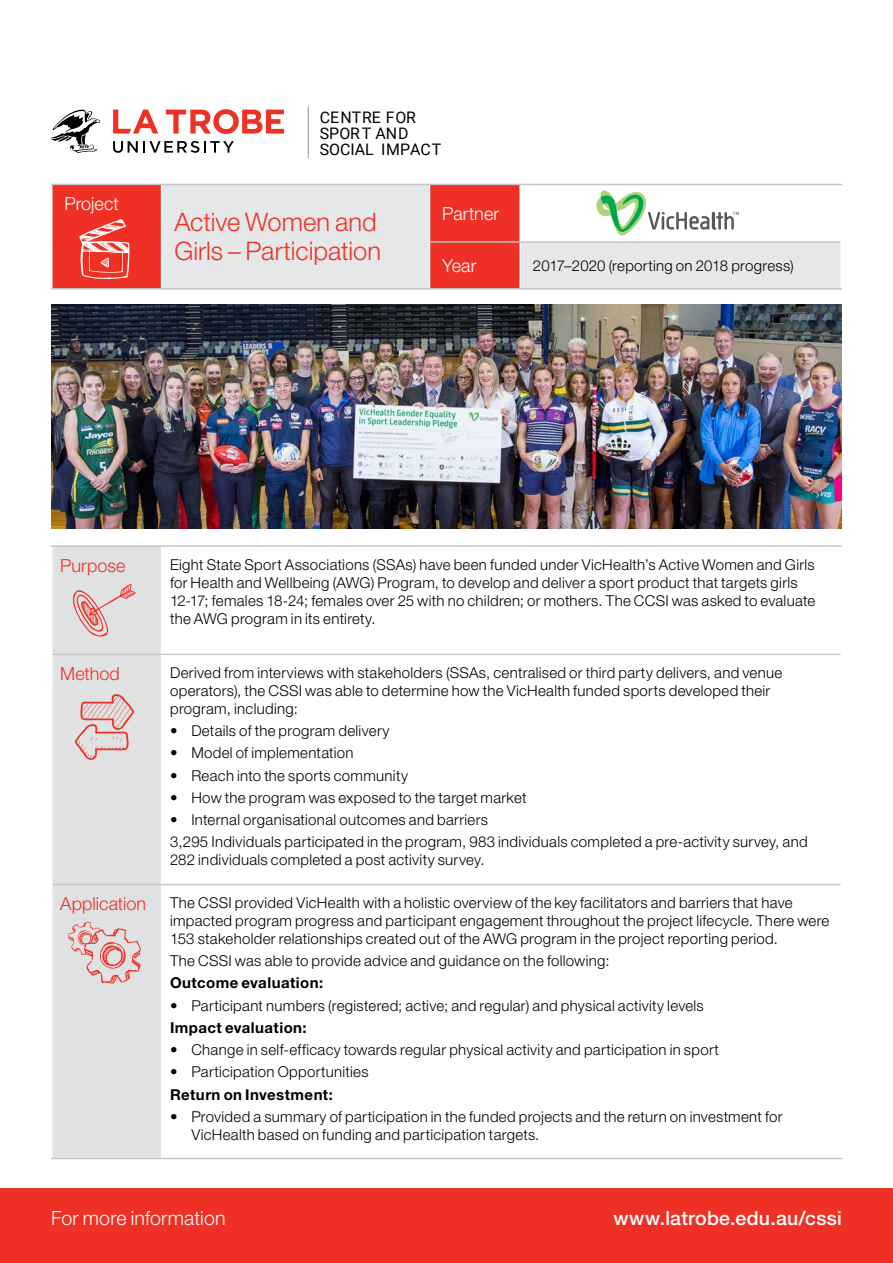
<style>
.page{position:relative;width:893px;height:1263px;background:#fff}
.page>*{position:absolute;margin:0;border:0;box-sizing:border-box;transform-origin:0 0}
.t1{font:300 25.5px/28.5px "Helvetica Neue LT Std";color:#ee3124}
.t2{font:500 19.5px "Helvetica Neue LT Std";letter-spacing:.015em;color:#fff}
.t3{font:300 19.5px "Helvetica Neue LT Std";letter-spacing:.01em;color:#fff}
.t4{font:300 18px "Helvetica Neue LT Std";color:#ee3124}
.t5{font:300 18px "Helvetica Neue LT Std";letter-spacing:.005em;color:#fff}
.t6{font:15.9px/15.9px "Roboto";color:#000}
.t7{font:300 15px/18px "Helvetica Neue LT Std";letter-spacing:.02em;color:#000}
.t8{font:700 15px "Helvetica Neue LT Std";letter-spacing:.03em;color:#000}
</style>
<div class="page">
<div style="left:53px;top:547px;width:108px;height:611px;background:#e0e1e2"></div>
<svg style="left:162px;top:653px;width:678px;height:505px"></svg>
<hr style="left:51px;top:545px;width:111px;height:2px;background:#c5c6c8">
<hr style="left:162px;top:545px;width:680px;height:2px;background:#c5c6c8">
<hr style="left:53px;top:654px;width:109px;height:1px;background:#c5c6c8">
<hr style="left:162px;top:654px;width:678px;height:1px;background:#c5c6c8">
<hr style="left:53px;top:884px;width:109px;height:1px;background:#c5c6c8">
<hr style="left:162px;top:884px;width:678px;height:1px;background:#c5c6c8">
<hr style="left:51px;top:1158px;width:111px;height:1px;background:#c5c6c8">
<hr style="left:162px;top:1158px;width:680px;height:1px;background:#c5c6c8">
<div style="left:0;top:1188px;width:893px;height:75px;background:#ee3124"></div>
<hr style="left:308px;top:106px;width:1px;height:52px;background:#939598">
<svg style="left:113px;top:110px;width:45px;height:24px"></svg>
<svg style="left:166px;top:109px;width:118px;height:25px"></svg>
<svg style="left:113px;top:141px;width:121px;height:12px"></svg>
<svg style="left:51px;top:109px;width:49px;height:44px"></svg>
<img style="left:51px;top:305px;width:791px;height:223px">
<div style="left:53px;top:185px;width:108px;height:103px;background:#ee3124"></div>
<svg style="left:162px;top:185px;width:678px;height:103px;fill:#e6e7e8"></svg>
<hr style="left:429px;top:185px;width:1px;height:57px;background:#fff">
<hr style="left:519px;top:185px;width:2px;height:56px;background:#fff">
<hr style="left:429px;top:242px;width:1px;height:46px;background:#fff">
<hr style="left:519px;top:243px;width:2px;height:45px;background:#fff">
<hr style="left:51px;top:184px;width:111px;height:1px;background:#c5c6c8">
<hr style="left:162px;top:184px;width:267px;height:1px;background:#c5c6c8">
<hr style="left:429px;top:184px;width:91px;height:1px;background:#c5c6c8">
<hr style="left:520px;top:184px;width:322px;height:1px;background:#c5c6c8">
<hr style="left:51px;top:288px;width:111px;height:2px;background:#c5c6c8">
<hr style="left:162px;top:288px;width:267px;height:2px;background:#c5c6c8">
<hr style="left:430px;top:241px;width:90px;height:2px;background:#c5c6c8">
<hr style="left:520px;top:241px;width:320px;height:2px;background:#c5c6c8">
<hr style="left:429px;top:288px;width:91px;height:2px;background:#c5c6c8">
<hr style="left:520px;top:288px;width:322px;height:2px;background:#c5c6c8">
<svg style="left:68px;top:921px;width:73px;height:63px;background:#e2c2c1"></svg>
<svg style="left:73px;top:584px;width:63px;height:53px;background:#e2c5c3"></svg>
<svg style="left:75px;top:694px;width:59px;height:66px;background:#e2c4c3"></svg>
<svg style="left:79px;top:218px;width:51px;height:61px;background:#f2675e"></svg>
<svg style="left:596px;top:189px;width:143px;height:47px"></svg>
<p class="t5" style="left:65px;top:193px;width:56px">Project</p>
<p class="t6" style="left:320px;top:109px;width:123px">CENTRE FOR<br>SPORT AND<br>SOCIAL IMPACT</p>
<h1 class="t1" style="left:174px;top:208px;width:208px">Active Women and<br>Girls – Participation</h1>
<p class="t5" style="left:442px;top:202px;width:58px">Partner</p>
<p class="t5" style="left:442px;top:254px;width:36px">Year</p>
<p class="t7" style="left:533px;top:256px;width:262px">2017–2020 (reporting on 2018 progress)</p>
<p class="t4" style="left:60px;top:554px;width:67px">Purpose</p>
<p class="t7" style="left:170px;top:555px;width:647px">Eight State Sport Associations (SSAs) have been funded under VicHealth’s Active Women and Girls for Health and Wellbeing (AWG) Program, to develop and deliver a sport product that targets girls 12-17; females 18-24; females over 25 with no children; or mothers. The CCSI was asked to evaluate the AWG program in its entirety.</p>
<p class="t4" style="left:60px;top:662px;width:61px">Method</p>
<p class="t7" style="left:170px;top:663px;width:614px">Derived from interviews with stakeholders (SSAs, centralised or third party delivers, and venue operators), the CSSI was able to determine how the VicHealth funded sports developed their program, including:</p>
<p class="t7" style="left:170px;top:721px;width:221px">• Details of the program delivery</p>
<p class="t7" style="left:170px;top:744px;width:185px">• Model of implementation</p>
<p class="t7" style="left:170px;top:766px;width:239px">• Reach into the sports community</p>
<p class="t7" style="left:170px;top:788px;width:358px">• How the program was exposed to the target market</p>
<p class="t7" style="left:170px;top:808px;width:639px;line-height:22.2px">• Internal organisational outcomes and barriers<br>3,295 Individuals participated in the program, 983 individuals completed a pre-activity survey, and</p>
<p class="t7" style="left:170px;top:851px;width:316px">282 individuals completed a post activity survey.</p>
<p class="t4" style="left:60px;top:893px;width:87px">Application</p>
<p class="t7" style="left:170px;top:893px;width:661px">The CSSI provided VicHealth with a holistic overview of the key facilitators and barriers that have impacted program progress and participant engagement throughout the project lifecycle. There were<br>153 stakeholder relationships created out of the AWG program in the project reporting period.</p>
<p class="t7" style="left:170px;top:951px;width:441px">The CSSI was able to provide advice and guidance on the following:</p>
<p class="t8" style="left:170px;top:974px;width:155px">Outcome evaluation:</p>
<p class="t7" style="left:170px;top:996px;width:535px">• Participant numbers (registered; active; and regular) and physical activity levels</p>
<p class="t8" style="left:170px;top:1018px;width:138px">Impact evaluation:</p>
<p class="t7" style="left:170px;top:1040px;width:550px">• Change in self-efficacy towards regular physical activity and participation in sport</p>
<p class="t7" style="left:170px;top:1063px;width:200px">• Participation Opportunities</p>
<p class="t8" style="left:170px;top:1085px;width:164px">Return on Investment:</p>
<p class="t7" style="left:191px;top:1107px;width:593px;text-indent:-21px">• Provided a summary of participation in the funded projects and the return on investment for<br>VicHealth based on funding and participation targets.</p>
<h2 class="t3" style="left:51px;top:1206px;width:176px">For more information</h2>
<h2 class="t2" style="left:613px;top:1206px;width:230px">www.latrobe.edu.au/cssi</h2>
</div>
